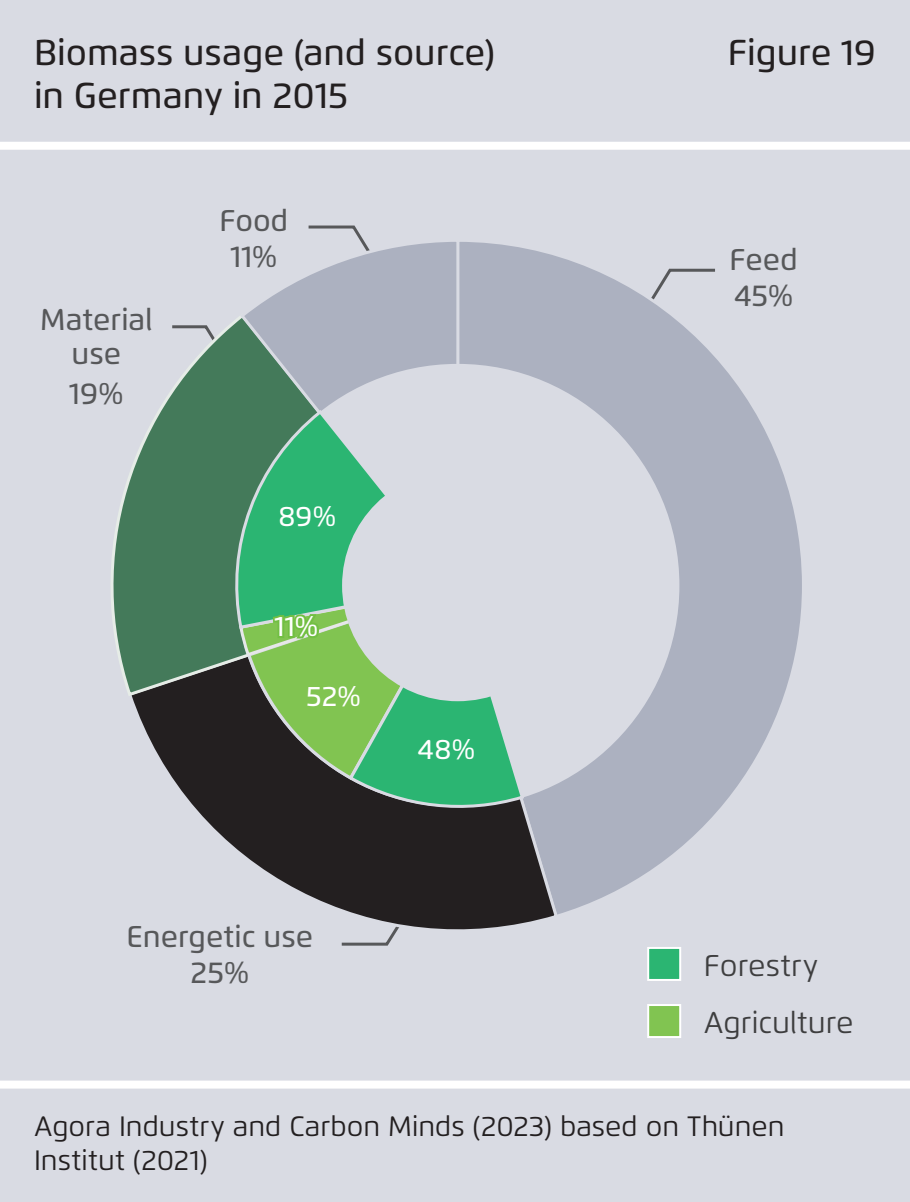
<style>
.page{position:relative;width:910px;height:1202px;background:#d9dbe3}
.page>*{position:absolute;margin:0;border:0;box-sizing:border-box;transform-origin:0 0}
.t1{font:500 36px/43.2px "Flexo";color:#231f20}
.t2{font:500 30px/36px "Flexo";color:#57585a;text-align:center}
.t3{font:30px "Flexo";letter-spacing:.005em;color:#3e3e3f}
.t4{font:28px/33.6px "Flexo";color:#231f20}
.t5{font:500 28px "Flexo";letter-spacing:.01em;color:#fff}
</style>
<div class="page">
<div style="left:0;top:142px;width:910px;height:8px;background:#fff"></div>
<div style="left:0;top:1081px;width:910px;height:8px;background:#fff"></div>
<div style="left:647px;top:1004px;width:34px;height:34px;background:#81c451;border:2px solid #fff"></div>
<div style="left:647px;top:947px;width:34px;height:34px;background:#2bb572;border:2px solid #fff"></div>
<svg style="left:308px;top:225px;width:54px;height:12px"></svg>
<svg style="left:461px;top:242px;width:341px;height:672px"></svg>
<svg style="left:132px;top:698px;width:428px;height:248px"></svg>
<svg style="left:111px;top:311px;width:352px;height:387px"></svg>
<svg style="left:238px;top:237px;width:223px;height:171px"></svg>
<div style="left:236px;top:364px;width:443px;height:443px;background:#d9dbe3;border-radius:50%"></div>
<svg style="left:225px;top:408px;width:160px;height:223px;background:#4ba97b"></svg>
<div style="left:342px;top:470px;width:231px;height:231px;background:#d9dbe3;border-radius:50%"></div>
<svg style="left:237px;top:574px;width:289px;height:240px"></svg>
<p class="t1" style="left:34px;top:31px;width:463px">Biomass usage (and source) in Germany in 2015</p>
<p class="t2" style="left:40px;top:303px;width:114px;line-height:34px">Material use</p>
<p class="t2" style="left:69px;top:376px;width:56px">19%</p>
<p class="t2" style="left:219px;top:202px;width:70px">Food<br>11%</p>
<p class="t5" style="left:278px;top:499px;width:59px">89%</p>
<p class="t5" style="left:274px;top:609px;width:45px">11%</p>
<p class="t5" style="left:306px;top:679px;width:56px">52%</p>
<p class="t5" style="left:418px;top:732px;width:59px">48%</p>
<p class="t2" style="left:126px;top:919px;width:188px">Energetic use<br>25%</p>
<p class="t1" style="left:728px;top:31px;width:150px">Figure 19</p>
<p class="t2" style="left:730px;top:242px;width:70px;text-align:left">Feed<br>45%</p>
<p class="t3" style="left:704px;top:947px;width:116px">Forestry</p>
<p class="t3" style="left:704px;top:1004px;width:151px">Agriculture</p>
<p class="t4" style="left:34px;top:1109px;width:752px">Agora Industry and Carbon Minds (2023) based on Thünen<br>Institut (2021)</p>
</div>
